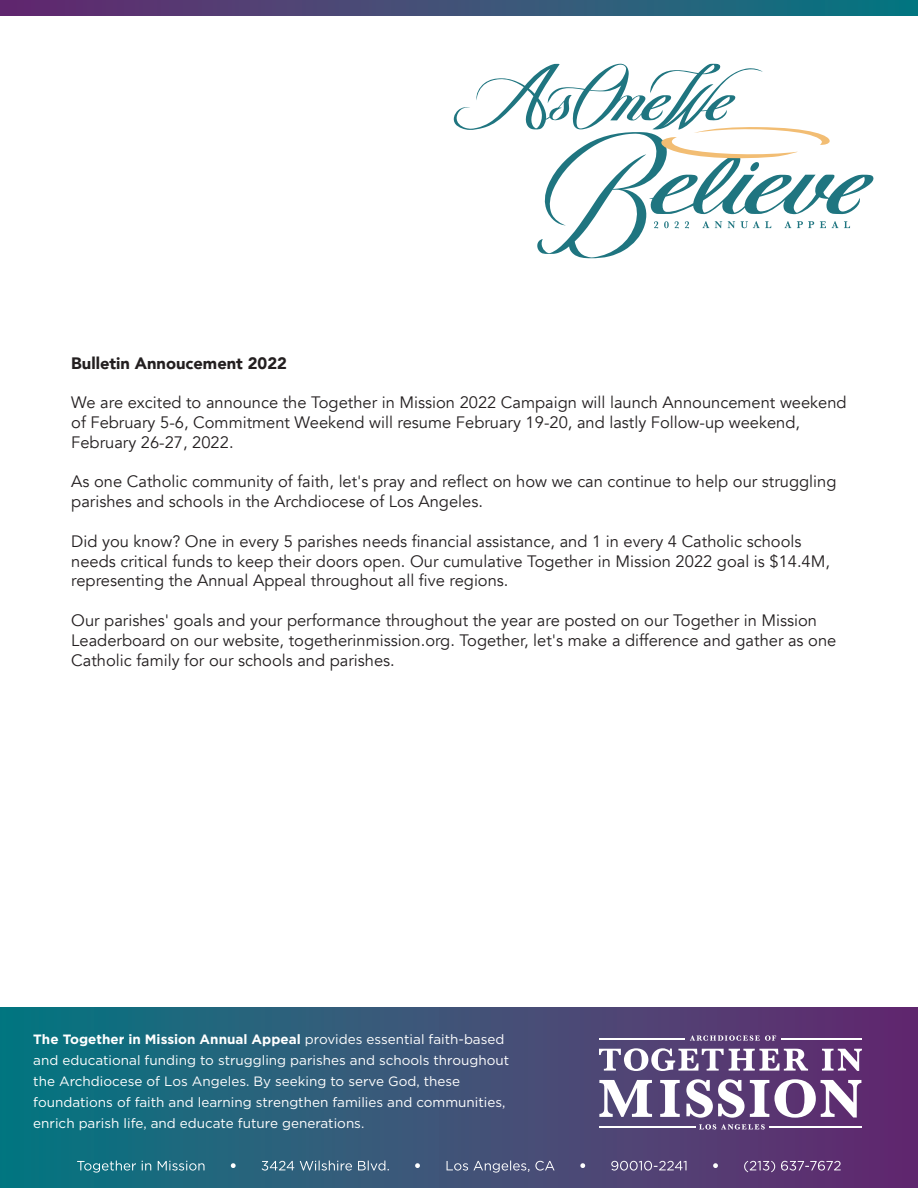
<style>
.page{position:relative;width:918px;height:1188px;background:#fff}
.page>*{position:absolute;margin:0;border:0;box-sizing:border-box;transform-origin:0 0}
.t1{font:16.5px/19.8px "Avenir";color:#231f20}
.t2{font:900 16.5px "Avenir";color:#231f20}
.t3{font:13.5px/21px "Gotham";color:#fff}
.s1{font-weight:700}
</style>
<div class="page">
<div style="left:0;top:1007px;width:918px;height:181px;background:linear-gradient(to right,#0b7981,#6b296f)"></div>
<svg style="left:0;top:0;width:918px;height:15px;background:#3a5077"></svg>
<svg style="left:77px;top:1161px;width:764px;height:12px;background:#586a8b"></svg>
<svg style="left:599px;top:1080px;width:53px;height:37px"></svg>
<svg style="left:660px;top:1080px;width:20px;height:37px"></svg>
<svg style="left:686px;top:1079px;width:175px;height:39px"></svg>
<hr style="left:599px;top:1038px;width:86px;height:2px;background:#fff">
<hr style="left:781px;top:1038px;width:81px;height:2px;background:#fff">
<hr style="left:599px;top:1127px;width:96px;height:1px;background:#fff">
<hr style="left:770px;top:1127px;width:92px;height:1px;background:#fff">
<svg style="left:599px;top:1048px;width:209px;height:23px"></svg>
<svg style="left:822px;top:1049px;width:40px;height:22px"></svg>
<svg style="left:690px;top:1035px;width:86px;height:6px"></svg>
<svg style="left:699px;top:1124px;width:66px;height:6px"></svg>
<svg style="left:453px;top:64px;width:421px;height:194px"></svg>
<svg style="left:659px;top:127px;width:171px;height:34px"></svg>
<p class="t2" style="left:71px;top:349px;width:217px">Bulletin Annoucement 2022</p>
<p class="t1" style="left:71px;top:393px;width:777px">We are excited to announce the Together in Mission 2022 Campaign will launch Announcement weekend of February 5-6, Commitment Weekend will resume February 19-20, and lastly Follow-up weekend,<br>February 26-27, 2022.</p>
<p class="t1" style="left:71px;top:472px;width:767px">As one Catholic community of faith, let's pray and reflect on how we can continue to help our struggling parishes and schools in the Archdiocese of Los Angeles.</p>
<p class="t1" style="left:71px;top:532px;width:760px">Did you know? One in every 5 parishes needs financial assistance, and 1 in every 4 Catholic schools needs critical funds to keep their doors open. Our cumulative Together in Mission 2022 goal is $14.4M, representing the Annual Appeal throughout all five regions.</p>
<p class="t1" style="left:71px;top:611px;width:767px">Our parishes' goals and your performance throughout the year are posted on our Together in Mission<br>Leaderboard on our website, togetherinmission.org. Together, let's make a difference and gather as one<br>Catholic family for our schools and parishes.</p>
<p class="t3" style="left:33px;top:1029px;width:477px"><span class="s1">The Together in Mission Annual Appeal</span> provides essential faith-based and educational funding to struggling parishes and schools throughout the Archdiocese of Los Angeles. By seeking to serve God, these foundations of faith and learning strengthen families and communities, enrich parish life, and educate future generations.</p>
</div>
